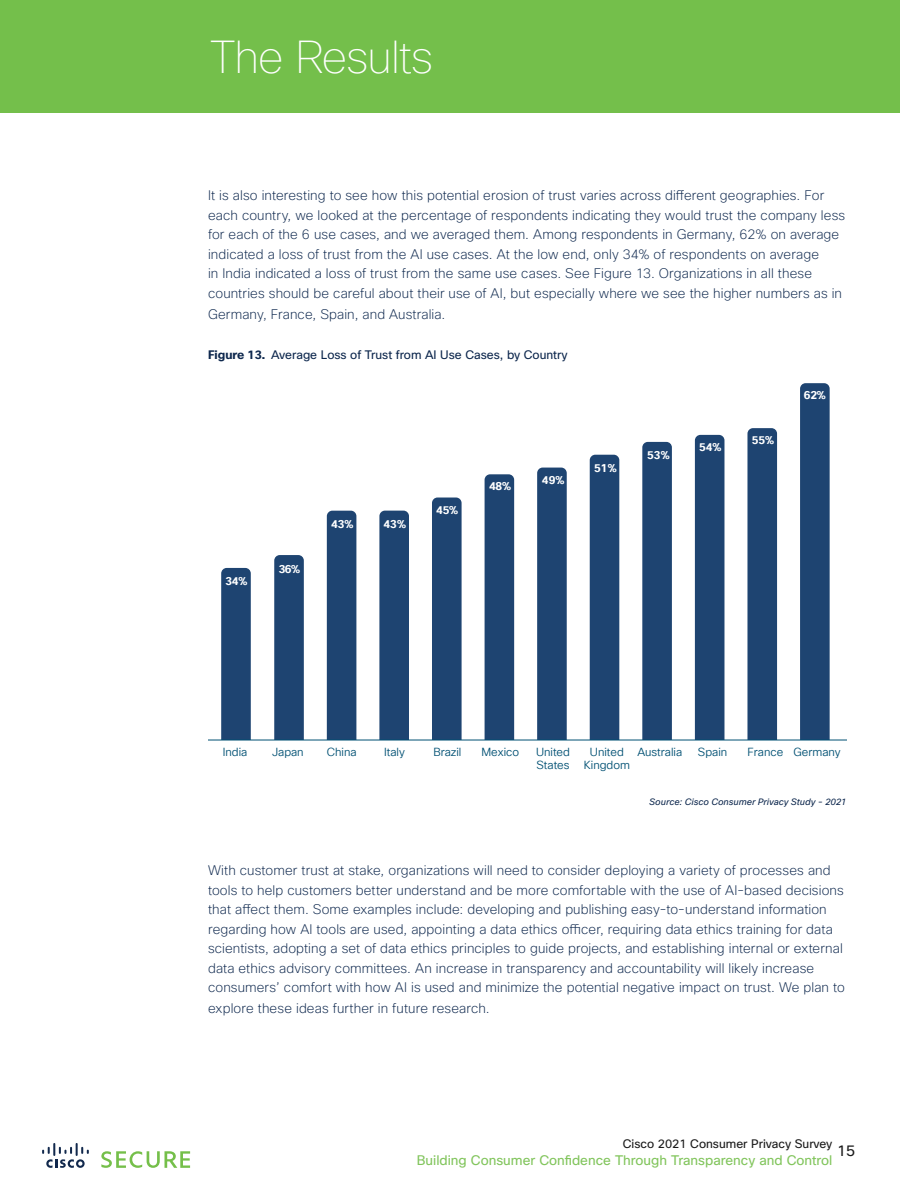
<style>
.page{position:relative;width:900px;height:1200px;background:#fff}
.page>*{position:absolute;margin:0;border:0;box-sizing:border-box;transform-origin:0 0}
.t1{font:100 45px "Cisco Sans";letter-spacing:-.02em;color:#fff}
.t2{font:15px "Cisco Sans";color:#1a1a1a}
.t3{font:200 13.5px/19.5px "Cisco Sans";letter-spacing:.01em;color:#0d274d}
.t4{font:13.5px "Cisco Sans";color:#82c55d}
.t5{font:12px "Cisco Sans";color:#0d274d}
.t6{font:12px "Cisco Sans";color:#1a1a1a}
.t7{font:11.4px/13.8px "Cisco Sans TT Light";color:#005073}
.t8{font:700 11.25px "Cisco Sans TT";letter-spacing:-.01em;color:#fff}
.t9{font:italic 9px "Cisco Sans";letter-spacing:.015em;color:#0d274d}
.s1{font-weight:700}
</style>
<div class="page">
<svg style="left:42px;top:1143px;width:47px;height:25px"></svg>
<svg style="left:101px;top:1151px;width:89px;height:17px"></svg>
<div style="left:0;top:0;width:900px;height:112px;background:#74bf4b"></div>
<div style="left:221px;top:568px;width:30px;height:183px;background:#1e4471;border-radius:6px"></div>
<div style="left:274px;top:555px;width:30px;height:210px;background:#1e4471;border-radius:6px"></div>
<div style="left:327px;top:511px;width:29px;height:257px;background:#1e4471;border-radius:6px"></div>
<div style="left:379px;top:511px;width:30px;height:245px;background:#1e4471;border-radius:6px"></div>
<div style="left:432px;top:498px;width:30px;height:275px;background:#1e4471;border-radius:6px"></div>
<div style="left:485px;top:474px;width:29px;height:290px;background:#1e4471;border-radius:6px"></div>
<div style="left:537px;top:468px;width:30px;height:301px;background:#1e4471;border-radius:6px"></div>
<div style="left:590px;top:455px;width:29px;height:324px;background:#1e4471;border-radius:6px"></div>
<div style="left:642px;top:442px;width:30px;height:325px;background:#1e4471;border-radius:6px"></div>
<div style="left:695px;top:435px;width:29px;height:331px;background:#1e4471;border-radius:6px"></div>
<div style="left:747px;top:428px;width:30px;height:338px;background:#1e4471;border-radius:6px"></div>
<div style="left:800px;top:383px;width:30px;height:371px;background:#1e4471;border-radius:6px"></div>
<div style="left:211px;top:740px;width:631px;height:45px;background:#fff"></div>
<hr style="left:209px;top:740px;width:637px;height:1px;background:#005073">
<h1 class="t1" style="left:210px;top:29px;width:225px">The Results</h1>
<p class="t3" style="left:208px;top:186px;width:639px">It is also interesting to see how this potential erosion of trust varies across different geographies. For each country, we looked at the percentage of respondents indicating they would trust the company less for each of the 6 use cases, and we averaged them. Among respondents in Germany, 62% on average indicated a loss of trust from the AI use cases. At the low end, only 34% of respondents on average<br>in India indicated a loss of trust from the same use cases. See Figure 13. Organizations in all these countries should be careful about their use of AI, but especially where we see the higher numbers as in</p>
<p class="t3" style="left:208px;top:304px;width:239px">Germany, France, Spain, and Australia.</p>
<p class="t5" style="left:208px;top:347px;width:361px"><span class="s1">Figure 13.</span> Average Loss of Trust from AI Use Cases, by Country</p>
<p class="t8" style="left:225px;top:574px;width:23px">34%</p>
<p class="t8" style="left:279px;top:561px;width:23px">36%</p>
<p class="t8" style="left:331px;top:517px;width:23px">43%</p>
<p class="t8" style="left:384px;top:516px;width:24px">43%</p>
<p class="t8" style="left:436px;top:502px;width:23px">45%</p>
<p class="t8" style="left:489px;top:479px;width:23px">48%</p>
<p class="t8" style="left:542px;top:473px;width:24px">49%</p>
<p class="t8" style="left:594px;top:460px;width:24px">51%</p>
<p class="t8" style="left:647px;top:448px;width:24px">53%</p>
<p class="t8" style="left:699px;top:439px;width:24px">54%</p>
<p class="t8" style="left:752px;top:433px;width:24px">55%</p>
<p class="t8" style="left:804px;top:388px;width:23px">62%</p>
<p class="t7" style="left:223px;top:745px;width:26px">India</p>
<p class="t7" style="left:272px;top:745px;width:33px">Japan</p>
<p class="t7" style="left:327px;top:745px;width:31px">China</p>
<p class="t7" style="left:384px;top:745px;width:22px">Italy</p>
<p class="t7" style="left:433px;top:745px;width:30px">Brazil</p>
<p class="t7" style="left:481px;top:745px;width:39px">Mexico</p>
<p class="t7" style="left:536px;top:745px;width:35px">United<br>States</p>
<p class="t7" style="left:584px;top:745px;width:48px;text-align:center">United<br>Kingdom</p>
<p class="t7" style="left:637px;top:745px;width:46px">Australia</p>
<p class="t7" style="left:698px;top:745px;width:31px">Spain</p>
<p class="t7" style="left:748px;top:745px;width:95px">France Germany</p>
<p class="t9" style="left:649px;top:796px;width:199px">Source: Cisco Consumer Privacy Study - 2021</p>
<p class="t3" style="left:208px;top:861px;width:638px">With customer trust at stake, organizations will need to consider deploying a variety of processes and tools to help customers better understand and be more comfortable with the use of AI-based decisions that affect them. Some examples include: developing and publishing easy-to-understand information regarding how AI tools are used, appointing a data ethics officer, requiring data ethics training for data scientists, adopting a set of data ethics principles to guide projects, and establishing internal or external data ethics advisory committees. An increase in transparency and accountability will likely increase consumers’ comfort with how AI is used and minimize the potential negative impact on trust. We plan to</p>
<p class="t3" style="left:208px;top:999px;width:283px">explore these ideas further in future research.</p>
<p class="t6" style="left:623px;top:1137px;width:211px">Cisco 2021 Consumer Privacy Survey</p>
<p class="t4" style="left:417px;top:1151px;width:417px">Building Consumer Confidence Through Transparency and Control</p>
<p class="t2" style="left:837px;top:1141px;width:19px">15</p>
</div>
